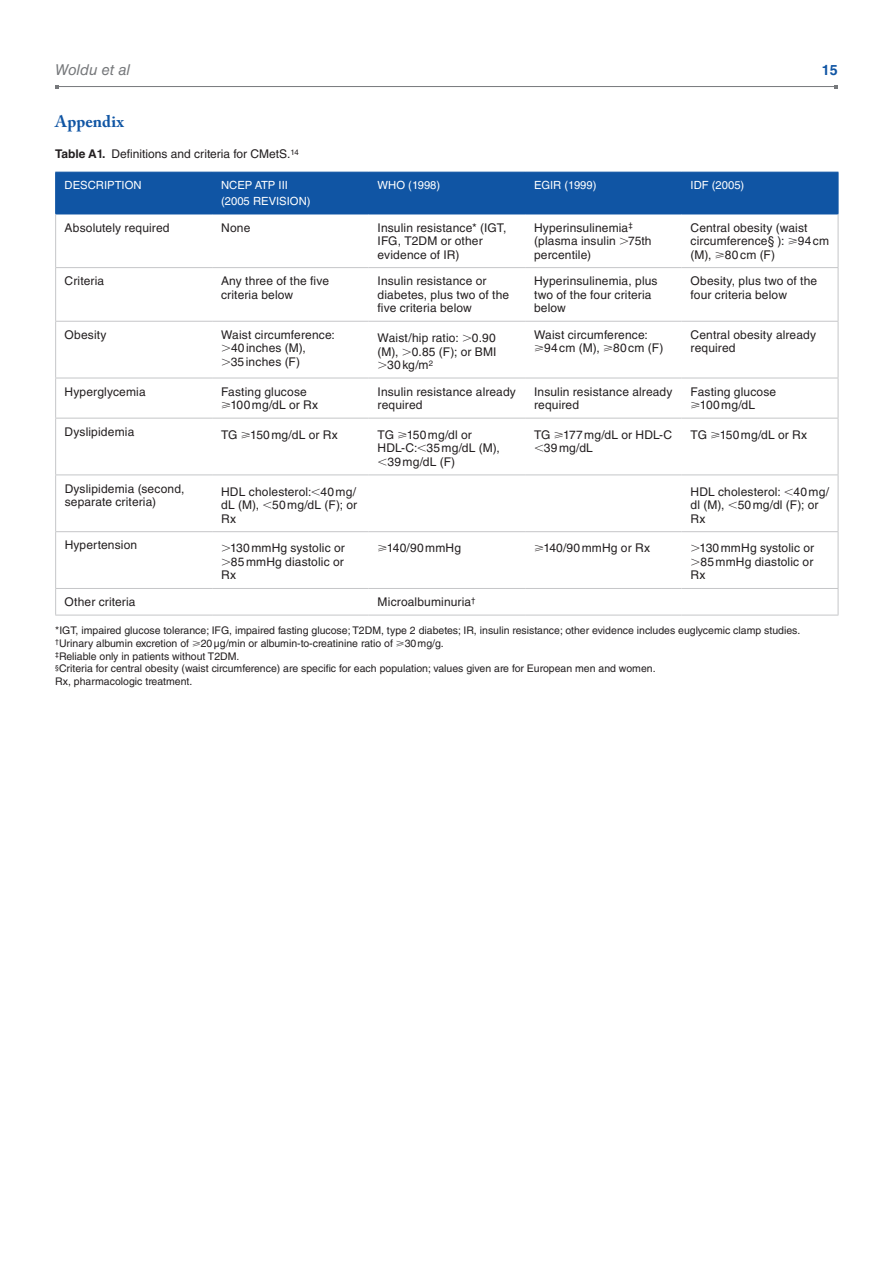
<style>
.page{position:relative;width:893px;height:1263px;background:#fff}
.page>*{position:absolute;margin:0;border:0;box-sizing:border-box;transform-origin:0 0}
.t1{font:700 16.5px "Adobe Caslon Pro";letter-spacing:.005em;color:#1055a4}
.t2{font:italic 15px "Helvetica LT Std";color:#76787b}
.t3{font:700 14.25px "Helvetica LT Std";color:#1055a4}
.t4{font:12px/13.5px "Helvetica LT Std";letter-spacing:.015em;color:#231f20}
.t5{font:11.25px/15.8px "Helvetica LT Std";color:#fff}
.t6{font:10.5px/12.8px "Helvetica LT Std";color:#231f20}
.s1{font-weight:700}
</style>
<div class="page">
<hr style="left:57px;top:86px;width:779px;height:1px;background:#76787b">
<div style="left:56px;top:173px;width:782px;height:41px;background:#1055a4"></div>
<hr style="left:55px;top:172px;width:157px;height:1px;background:#1055a4">
<hr style="left:55px;top:173px;width:1px;height:41px;background:#1055a4">
<hr style="left:55px;top:214px;width:157px;height:1px;background:#1055a4">
<hr style="left:212px;top:172px;width:157px;height:1px;background:#1055a4">
<hr style="left:212px;top:173px;width:1px;height:41px;background:#1055a4">
<hr style="left:212px;top:214px;width:157px;height:1px;background:#1055a4">
<hr style="left:369px;top:172px;width:156px;height:1px;background:#1055a4">
<hr style="left:368px;top:173px;width:1px;height:41px;background:#1055a4">
<hr style="left:369px;top:214px;width:156px;height:1px;background:#1055a4">
<hr style="left:525px;top:172px;width:157px;height:1px;background:#1055a4">
<hr style="left:525px;top:173px;width:1px;height:41px;background:#1055a4">
<hr style="left:525px;top:214px;width:157px;height:1px;background:#1055a4">
<hr style="left:682px;top:172px;width:156px;height:1px;background:#1055a4">
<hr style="left:681px;top:173px;width:1px;height:41px;background:#1055a4">
<hr style="left:838px;top:173px;width:1px;height:41px;background:#1055a4">
<hr style="left:682px;top:214px;width:156px;height:1px;background:#1055a4">
<hr style="left:55px;top:214px;width:1px;height:53px;background:#c5c6c8">
<hr style="left:838px;top:214px;width:1px;height:53px;background:#c5c6c8">
<hr style="left:55px;top:267px;width:157px;height:1px;background:#c5c6c8">
<hr style="left:55px;top:268px;width:1px;height:53px;background:#c5c6c8">
<hr style="left:212px;top:267px;width:157px;height:1px;background:#c5c6c8">
<hr style="left:369px;top:267px;width:156px;height:1px;background:#c5c6c8">
<hr style="left:525px;top:267px;width:157px;height:1px;background:#c5c6c8">
<hr style="left:682px;top:267px;width:156px;height:1px;background:#c5c6c8">
<hr style="left:838px;top:268px;width:1px;height:53px;background:#c5c6c8">
<hr style="left:55px;top:321px;width:157px;height:1px;background:#c5c6c8">
<hr style="left:55px;top:322px;width:1px;height:56px;background:#c5c6c8">
<hr style="left:212px;top:321px;width:157px;height:1px;background:#c5c6c8">
<hr style="left:369px;top:321px;width:156px;height:1px;background:#c5c6c8">
<hr style="left:525px;top:321px;width:157px;height:1px;background:#c5c6c8">
<hr style="left:682px;top:321px;width:156px;height:1px;background:#c5c6c8">
<hr style="left:838px;top:322px;width:1px;height:56px;background:#c5c6c8">
<hr style="left:55px;top:378px;width:157px;height:1px;background:#c5c6c8">
<hr style="left:55px;top:378px;width:1px;height:40px;background:#c5c6c8">
<hr style="left:212px;top:378px;width:157px;height:1px;background:#c5c6c8">
<hr style="left:369px;top:378px;width:156px;height:1px;background:#c5c6c8">
<hr style="left:525px;top:378px;width:157px;height:1px;background:#c5c6c8">
<hr style="left:682px;top:378px;width:156px;height:1px;background:#c5c6c8">
<hr style="left:838px;top:378px;width:1px;height:40px;background:#c5c6c8">
<hr style="left:55px;top:418px;width:157px;height:1px;background:#c5c6c8">
<hr style="left:55px;top:418px;width:1px;height:56px;background:#c5c6c8">
<hr style="left:212px;top:418px;width:157px;height:1px;background:#c5c6c8">
<hr style="left:369px;top:418px;width:156px;height:1px;background:#c5c6c8">
<hr style="left:525px;top:418px;width:157px;height:1px;background:#c5c6c8">
<hr style="left:682px;top:418px;width:156px;height:1px;background:#c5c6c8">
<hr style="left:838px;top:418px;width:1px;height:56px;background:#c5c6c8">
<hr style="left:55px;top:474px;width:157px;height:1px;background:#c5c6c8">
<hr style="left:55px;top:475px;width:1px;height:56px;background:#c5c6c8">
<hr style="left:212px;top:474px;width:157px;height:1px;background:#c5c6c8">
<hr style="left:369px;top:474px;width:156px;height:1px;background:#c5c6c8">
<hr style="left:525px;top:474px;width:157px;height:1px;background:#c5c6c8">
<hr style="left:682px;top:474px;width:156px;height:1px;background:#c5c6c8">
<hr style="left:838px;top:475px;width:1px;height:56px;background:#c5c6c8">
<hr style="left:55px;top:531px;width:157px;height:1px;background:#c5c6c8">
<hr style="left:55px;top:532px;width:1px;height:56px;background:#c5c6c8">
<hr style="left:212px;top:531px;width:157px;height:1px;background:#c5c6c8">
<hr style="left:369px;top:531px;width:156px;height:1px;background:#c5c6c8">
<hr style="left:525px;top:531px;width:157px;height:1px;background:#c5c6c8">
<hr style="left:682px;top:531px;width:156px;height:1px;background:#c5c6c8">
<hr style="left:838px;top:532px;width:1px;height:56px;background:#c5c6c8">
<hr style="left:55px;top:588px;width:157px;height:1px;background:#c5c6c8">
<svg style="left:55px;top:589px;width:1px;height:26px"></svg>
<hr style="left:55px;top:615px;width:157px;height:1px;background:#c5c6c8">
<hr style="left:212px;top:588px;width:157px;height:1px;background:#c5c6c8">
<hr style="left:212px;top:615px;width:157px;height:1px;background:#c5c6c8">
<hr style="left:369px;top:588px;width:156px;height:1px;background:#c5c6c8">
<hr style="left:369px;top:615px;width:156px;height:1px;background:#c5c6c8">
<hr style="left:525px;top:588px;width:157px;height:1px;background:#c5c6c8">
<hr style="left:525px;top:615px;width:157px;height:1px;background:#c5c6c8">
<hr style="left:682px;top:588px;width:156px;height:1px;background:#c5c6c8">
<svg style="left:838px;top:589px;width:1px;height:26px"></svg>
<hr style="left:682px;top:615px;width:156px;height:1px;background:#c5c6c8">
<p class="t2" style="left:55px;top:61px;width:77px">Woldu et al</p>
<p class="t3" style="left:822px;top:61px;width:17px">15</p>
<h1 class="t1" style="left:55px;top:112px;width:70px">Appendix</h1>
<p class="t4" style="left:55px;top:147px;width:245px"><span class="s1">Table A1.</span> Definitions and criteria for CMetS.<sup>14</sup></p>
<p class="t5" style="left:65px;top:177px;width:17px">Descr</p>
<p class="t5" style="left:104px;top:177px;width:30px">iption</p>
<p class="t5" style="left:221px;top:177px;width:61px">NCEP ATP III (2005 rev</p>
<p class="t5" style="left:378px;top:177px;width:64px">WHO (1998)</p>
<p class="t5" style="left:534px;top:177px;width:64px">EGI R (1999)</p>
<p class="t5" style="left:691px;top:177px;width:55px">I DF (2005)</p>
<p class="t5" style="left:276px;top:193px;width:36px">ision)</p>
<p class="t4" style="left:65px;top:221px;width:106px">Absolutely required</p>
<p class="t4" style="left:221px;top:221px;width:31px">None</p>
<p class="t4" style="left:378px;top:221px;width:130px">I nsulin resistance* (I GT,<br>IFG, T2DM or other evidence of I R)</p>
<p class="t4" style="left:534px;top:221px;width:119px">Hyperinsulinemia<sup>‡ </sup>(plasma insulin 75th percentile)</p>
<p class="t4" style="left:691px;top:221px;width:140px">Central obesity (waist circumference§ ): ⩾94cm (M), ⩾80cm (F)</p>
<p class="t4" style="left:65px;top:274px;width:41px">Criteria</p>
<p class="t4" style="left:221px;top:274px;width:109px">Any three of the five criteria below</p>
<p class="t4" style="left:378px;top:274px;width:133px">I nsulin resistance or diabetes, plus two of the five criteria below</p>
<p class="t4" style="left:534px;top:274px;width:125px">Hyperinsulinemia, plus two of the four criteria below</p>
<p class="t4" style="left:691px;top:274px;width:128px">Obesity, plus two of the four criteria below</p>
<p class="t4" style="left:65px;top:328px;width:43px">Obesity</p>
<p class="t4" style="left:231px;top:328px;width:106px;text-indent:-10px">Waist circumference:<br>40inches (M),<br>35inches (F)</p>
<p class="t4" style="left:378px;top:331px;width:120px">Waist/hip ratio: 0.90</p>
<p class="t4" style="left:534px;top:328px;width:131px">Waist circumference: ⩾94cm (M), ⩾80cm (F)</p>
<p class="t4" style="left:691px;top:328px;width:127px">Central obesity already required</p>
<p class="t4" style="left:378px;top:344px;width:118px">(M), 0.85 (F); or BMI</p>
<p class="t4" style="left:387px;top:358px;width:47px">30kg/m<sup>2</sup></p>
<p class="t4" style="left:65px;top:385px;width:83px">Hyperglycemia</p>
<p class="t4" style="left:221px;top:385px;width:99px">Fasting glucose ⩾100mg/dL or Rx</p>
<p class="t4" style="left:378px;top:385px;width:140px">I nsulin resistance already required</p>
<p class="t4" style="left:534px;top:385px;width:140px">I nsulin resistance already required</p>
<p class="t4" style="left:691px;top:385px;width:87px">Fasting glucose ⩾100mg/dL</p>
<p class="t4" style="left:65px;top:425px;width:71px">Dyslipidemia</p>
<p class="t4" style="left:221px;top:428px;width:118px">TG ⩾150mg/dL or Rx</p>
<p class="t4" style="left:378px;top:428px;width:96px">TG ⩾150mg/dl or</p>
<p class="t4" style="left:378px;top:441px;width:124px">HDL-C: 35mg/dL (M),</p>
<p class="t4" style="left:387px;top:455px;width:69px">39mg/dL (F)</p>
<p class="t4" style="left:544px;top:428px;width:130px;text-indent:-10px">TG ⩾177mg/dL or HDL-C<br>39mg/dL</p>
<p class="t4" style="left:691px;top:428px;width:118px">TG ⩾150mg/dL or Rx</p>
<p class="t4" style="left:65px;top:481px;width:121px">Dyslipidemia (second, separate criteria)</p>
<p class="t4" style="left:221px;top:485px;width:137px;text-align:justify">HDL cholesterol: 40mg/ dL (M), 50mg/dL (F); or Rx</p>
<p class="t4" style="left:691px;top:485px;width:140px">HDL cholesterol: 40mg/ dl (M), 50mg/dl (F); or<br>Rx</p>
<p class="t4" style="left:65px;top:538px;width:74px">Hypertension</p>
<p class="t4" style="left:230px;top:541px;width:116px">130mmHg systolic or</p>
<p class="t4" style="left:231px;top:555px;width:114px">85mmHg diastolic or</p>
<p class="t4" style="left:221px;top:568px;width:16px">Rx</p>
<p class="t4" style="left:378px;top:541px;width:85px">⩾140/90mmHg</p>
<p class="t4" style="left:534px;top:541px;width:117px">⩾140/90mmHg or Rx</p>
<p class="t4" style="left:699px;top:541px;width:116px">130mmHg systolic or</p>
<p class="t4" style="left:700px;top:555px;width:114px">85mmHg diastolic or</p>
<p class="t4" style="left:691px;top:568px;width:16px">Rx</p>
<p class="t4" style="left:65px;top:595px;width:73px">Other criteria</p>
<p class="t4" style="left:378px;top:595px;width:99px">Microalbuminuria<sup>†</sup></p>
<p class="t6" style="left:55px;top:624px;width:746px">*I GT, impaired glucose tolerance; IFG, impaired fasting glucose; T2DM, type 2 diabetes; I R, insulin resistance; other evidence includes euglycemic clamp studies. <sup>†</sup>Urinary albumin excretion of ⩾20µg/min or albumin-to-creatinine ratio of ⩾30mg/g.<br><sup>‡</sup>Reliable only in patients without T2DM.<br><sup>§</sup>Criteria for central obesity (waist circumference) are specific for each population; values given are for European men and women.<br>Rx, pharmacologic treatment.</p>
</div>
